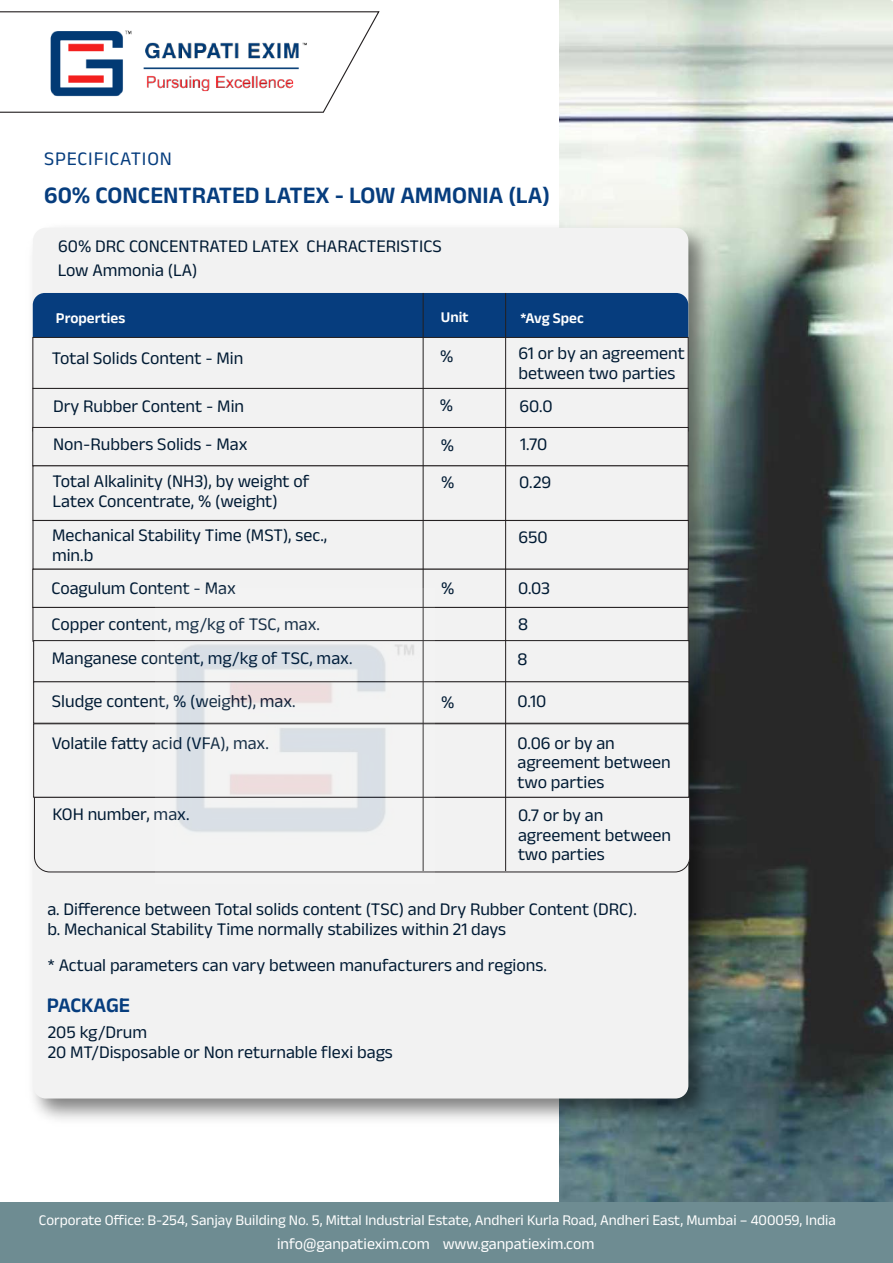
<style>
.page{position:relative;width:893px;height:1263px;background:#fff}
.page>*{position:absolute;margin:0;border:0;box-sizing:border-box;transform-origin:0 0}
.t1{font:600 24px "Anek Devanagari";color:#063d7e}
.t2{font:600 21px "Anek Devanagari";letter-spacing:-.01em;color:#063d7e}
.t3{font:19.5px "Anek Devanagari";letter-spacing:.04em;color:#063d7e}
.t4{font:18px/19.5px "Anek Devanagari";color:#001a33}
.t5{font:15.9px "Anek Devanagari";color:#fff}
.t6{font:600 15.15px "Anek Devanagari";color:#fff}
.t7{font:15px "Anek Devanagari";color:#fff}
</style>
<div class="page">
<img style="left:559px;top:0;width:334px;height:1202px">
<div style="left:0;top:1202px;width:893px;height:61px;background:#6e8c92"></div>
<svg style="left:0;top:11px;width:380px;height:102px"></svg>
<img style="left:32px;top:215px;width:690px;height:917px">
<div style="left:33px;top:228px;width:655px;height:870px;background:#f2f2f2;border-radius:13px"></div>
<div style="left:33px;top:293px;width:655px;height:44px;background:#063d7e"></div>
<div style="left:33px;top:337px;width:655px;height:52px;background:#f2f2f2;border:1px solid #231f20"></div>
<div style="left:33px;top:427px;width:655px;height:39px;background:#f2f2f2;border:1px solid #231f20"></div>
<svg style="left:34px;top:797px;width:656px;height:75px"></svg>
<img style="left:39px;top:18px;width:279px;height:88px">
<div style="left:33px;top:520px;width:655px;height:49px;background:#f2f2f2;border:1px solid #231f20"></div>
<div style="left:33px;top:569px;width:655px;height:39px;background:#f2f2f2;border:1px solid #231f20"></div>
<div style="left:33px;top:607px;width:655px;height:34px;background:#f2f2f2;border:1px solid #231f20"></div>
<div style="left:33px;top:640px;width:656px;height:42px;background:#f2f2f2;border:1px solid #231f20"></div>
<div style="left:33px;top:682px;width:656px;height:41px;background:#f2f2f2"></div>
<div style="left:33px;top:724px;width:656px;height:73px;background:#f2f2f2"></div>
<hr style="left:423px;top:293px;width:1px;height:578px;background:#231f20">
<hr style="left:505px;top:293px;width:1px;height:578px;background:#231f20">
<img style="left:156px;top:588px;width:278px;height:285px">
<p class="t3" style="left:44px;top:146px;width:129px">SPECIFICATION</p>
<h1 class="t1" style="left:44px;top:181px;width:507px">60% CONCENTRATED LATEX - LOW AMMONIA (LA)</h1>
<p class="t4" style="left:58px;top:234px;width:386px;line-height:24.5px">60% DRC CONCENTRATED LATEX CHARACTERISTICS<br>Low Ammonia (LA)</p>
<p class="t6" style="left:441px;top:308px;width:29px">Unit</p>
<p class="t6" style="left:520px;top:309px;width:65px">*Avg Spec</p>
<p class="t4" style="left:518px;top:343px;width:168px">61 or by an agreement between two parties</p>
<p class="t6" style="left:56px;top:309px;width:71px">Properties</p>
<p class="t4" style="left:52px;top:348px;width:193px">Total Solids Content - Min</p>
<p class="t4" style="left:440px;top:346px;width:15px">%</p>
<p class="t4" style="left:53px;top:396px;width:193px">Dry Rubber Content - Min</p>
<p class="t4" style="left:440px;top:395px;width:15px">%</p>
<p class="t4" style="left:520px;top:396px;width:35px">60.0</p>
<p class="t4" style="left:53px;top:426px;width:259px;line-height:37px">Non-Rubbers Solids - Max<br>Total Alkalinity (NH3), by weight of</p>
<p class="t4" style="left:53px;top:491px;width:227px">Latex Concentrate, % (weight)</p>
<p class="t4" style="left:441px;top:426px;width:15px;line-height:37.3px">% %</p>
<p class="t4" style="left:519px;top:425px;width:33px;line-height:38px">1.70<br>0.29</p>
<p class="t4" style="left:52px;top:525px;width:277px">Mechanical Stability Time (MST), sec.,</p>
<p class="t4" style="left:519px;top:527px;width:31px">650</p>
<p class="t4" style="left:52px;top:538px;width:186px;line-height:33.2px">min.b<br>Coagulum Content - Max</p>
<p class="t4" style="left:518px;top:578px;width:34px">0.03</p>
<p class="t4" style="left:441px;top:578px;width:15px">%</p>
<p class="t4" style="left:52px;top:614px;width:270px">Copper content, mg/kg of TSC, max.</p>
<p class="t4" style="left:518px;top:614px;width:11px">8</p>
<p class="t4" style="left:52px;top:648px;width:302px">Manganese content, mg/kg of TSC, max.</p>
<p class="t4" style="left:518px;top:649px;width:11px">8</p>
<p class="t4" style="left:52px;top:691px;width:245px">Sludge content, % (weight), max.</p>
<p class="t4" style="left:518px;top:690px;width:30px">0.10</p>
<p class="t4" style="left:52px;top:733px;width:218px">Volatile fatty acid (VFA), max.</p>
<p class="t4" style="left:518px;top:732px;width:155px">0.06 or by an agreement between two parties</p>
<p class="t4" style="left:52px;top:804px;width:139px">KOH number, max.</p>
<p class="t4" style="left:518px;top:805px;width:155px">0.7 or by an agreement between two parties</p>
<p class="t4" style="left:441px;top:692px;width:15px">%</p>
<p class="t4" style="left:47px;top:899px;width:591px">a. Difference between Total solids content (TSC) and Dry Rubber Content (DRC). b. Mechanical Stability Time normally stabilizes within 21 days</p>
<p class="t4" style="left:48px;top:955px;width:500px">* Actual parameters can vary between manufacturers and regions.</p>
<p class="t2" style="left:47px;top:993px;width:85px">PACKAGE</p>
<p class="t4" style="left:48px;top:1022px;width:346px">205 kg/Drum<br>20 MT/Disposable or Non returnable flexi bags</p>
<p class="t7" style="left:39px;top:1211px;width:798px">Corporate Office: B-254, Sanjay Building No. 5, Mittal Industrial Estate, Andheri Kurla Road, Andheri East, Mumbai – 400059, India</p>
<p class="t5" style="left:277px;top:1234px;width:319px">info@ganpatiexim.com www.ganpatiexim.com</p>
</div>
